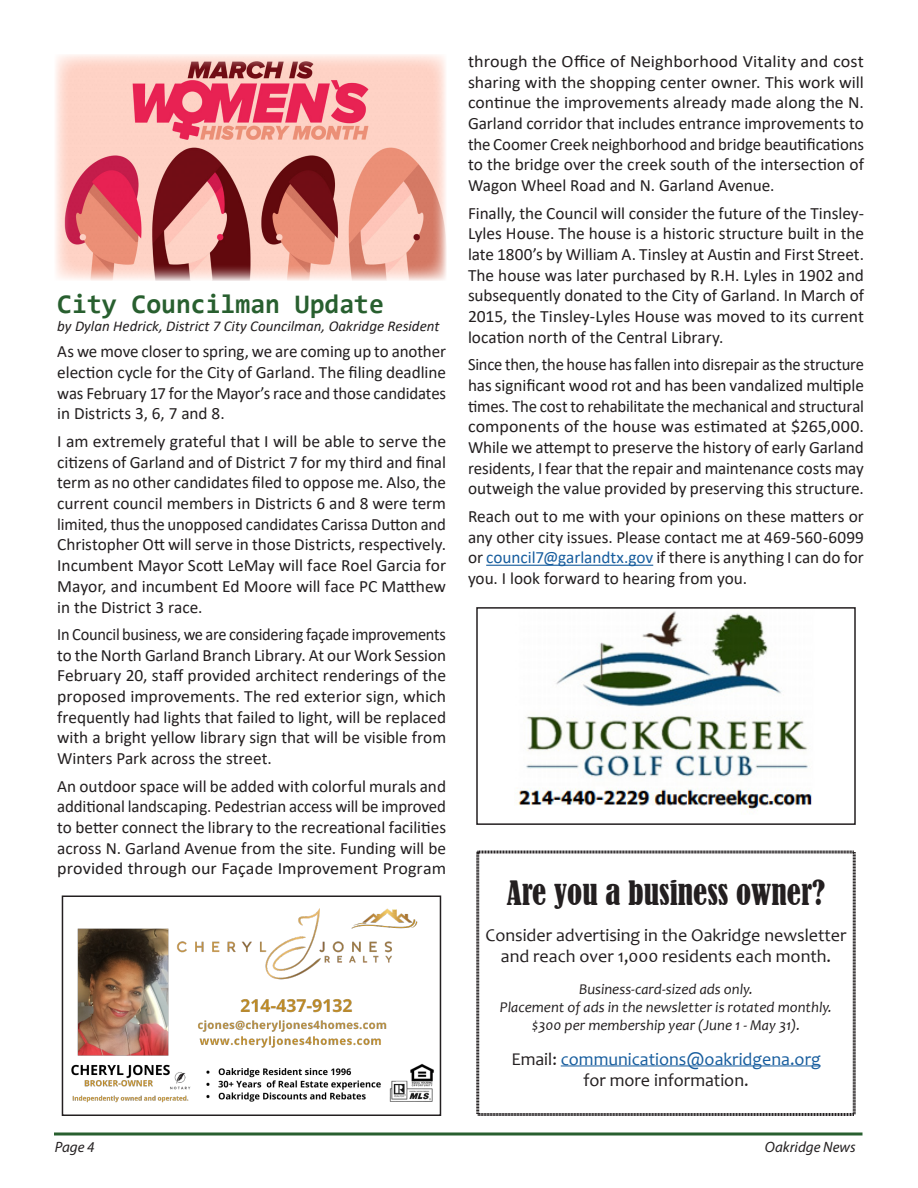
<style>
.page{position:relative;width:918px;height:1188px;background:#fff}
.page>*{position:absolute;margin:0;border:0;box-sizing:border-box;transform-origin:0 0}
.t1{font:condensed 31.5px "Bernard";color:#231f20}
.t2{font:700 27px "Consolas";color:#285f2f}
.t3{font:18px/21.6px "Candara";color:#231f20;text-align:center}
.t4{font:18px/21.6px "Candara";color:#175d9e;text-align:center}
.t5{font:17.25px/20.7px "Calibri";letter-spacing:-.005em;color:#231f20;text-align:justify}
.t6{font:17.25px/20.7px "Calibri";letter-spacing:-.005em;color:#231f20;text-align:justify;scale:.96 1}
.t7{font:17.25px/20.7px "Calibri";letter-spacing:-.005em;color:#231f20;text-align:justify;scale:.95 1}
.t8{font:17.25px/20.7px "Calibri";letter-spacing:-.005em;color:#231f20;text-align:justify;scale:1.05 1}
.t9{font:italic 15px/18px "Candara";color:#231f20;text-align:center}
.t10{font:italic 15px "Calibri";color:#231f20}
.t11{font:italic 15px "Myriad Pro";color:#231f20}
.s1{color:#175d9e}
.s2{color:#231f20}
</style>
<div class="page">
<hr style="left:54px;top:1132px;width:808px;height:3px;background:#285f2f">
<img style="left:71px;top:908px;width:363px;height:195px">
<div style="left:62px;top:896px;width:379px;height:220px;border:2px solid #231f20"></div>
<hr style="left:486px;top:565px;width:167px;height:1px;background:#175d9e">
<img style="left:55px;top:54px;width:391px;height:227px">
<svg style="left:476px;top:850px;width:380px;height:266px"></svg>
<img style="left:515px;top:611px;width:297px;height:199px">
<div style="left:476px;top:607px;width:380px;height:218px;border:2px solid #231f20"></div>
<p class="t2" style="left:57px;top:287px;width:328px">City Councilman Update</p>
<p class="t10" style="left:57px;top:316px;width:384px">by Dylan Hedrick, District 7 City Councilman, Oakridge Resident</p>
<p class="t5" style="left:57px;top:341px;width:390px">As we move closer to spring, we are coming up to another election cycle for the City of Garland. The filing deadline was February 17 for the Mayor’s race and those candidates in Districts 3, 6, 7 and 8.</p>
<p class="t5" style="left:57px;top:430px;width:390px">I am extremely grateful that I will be able to serve the citizens of Garland and of District 7 for my third and final term as no other candidates filed to oppose me. Also, the current council members in Districts 6 and 8 were term limited, thus the unopposed candidates Carissa Dutton and Christopher Ott will serve in those Districts, respectively.<br>Incumbent Mayor Scott LeMay will face Roel Garcia for Mayor, and incumbent Ed Moore will face PC Matthew in the District 3 race.</p>
<p class="t7" style="left:57px;top:623px;width:411px">In Council business, we are considering façade improvements to the North Garland Branch Library. At our Work Session February 20, staff provided architect renderings of the proposed improvements. The red exterior sign, which frequently had lights that failed to light, will be replaced with a bright yellow library sign that will be visible from Winters Park across the street.</p>
<p class="t5" style="left:57px;top:775px;width:390px">An outdoor space will be added with colorful murals and additional landscaping. Pedestrian access will be improved to better connect the library to the recreational facilities across N. Garland Avenue from the site. Funding will be provided through our Façade Improvement Program</p>
<p class="t8" style="left:468px;top:50px;width:379px">through the Office of Neighborhood Vitality and cost sharing with the shopping center owner. This work will continue the improvements already made along the N.<br>Garland corridor that includes entrance improvements to the Coomer Creek neighborhood and bridge beautifications to the bridge over the creek south of the intersection of Wagon Wheel Road and N. Garland Avenue.</p>
<p class="t5" style="left:468px;top:202px;width:398px">Finally, the Council will consider the future of the Tinsley-Lyles House. The house is a historic structure built in the late 1800’s by William A. Tinsley at Austin and First Street.<br>The house was later purchased by R.H. Lyles in 1902 and subsequently donated to the City of Garland. In March of 2015, the Tinsley-Lyles House was moved to its current location north of the Central Library.</p>
<p class="t6" style="left:468px;top:354px;width:414px">Since then, the house has fallen into disrepair as the structure has significant wood rot and has been vandalized multiple times. The cost to rehabilitate the mechanical and structural components of the house was estimated at $265,000.<br>While we attempt to preserve the history of early Garland residents, I fear that the repair and maintenance costs may outweigh the value provided by preserving this structure.</p>
<p class="t5" style="left:468px;top:505px;width:398px">Reach out to me with your opinions on these matters or any other city issues. Please contact me at 469-560-6099 or <span class="s1">council7@garlandtx.gov</span> if there is anything I can do for you. I look forward to hearing from you.</p>
<p class="t1" style="left:507px;top:875px;width:320px">Are you a business owner?</p>
<p class="t3" style="left:485px;top:924px;width:363px">Consider advertising in the Oakridge newsletter and reach over 1,000 residents each month.</p>
<p class="t9" style="left:500px;top:980px;width:334px">Business-card-sized ads only.<br>Placement of ads in the newsletter is rotated monthly.</p>
<p class="t9" style="left:532px;top:1016px;width:270px">$300 per membership year (June 1 - May 31).</p>
<p class="t4" style="left:511px;top:1048px;width:311px"><span class="s2">Email:</span> communications@oakridgena.org <span class="s2">for more information.</span></p>
<p class="t11" style="left:55px;top:1138px;width:41px">Page 4</p>
<p class="t11" style="left:765px;top:1138px;width:92px">Oakridge News</p>
</div>
